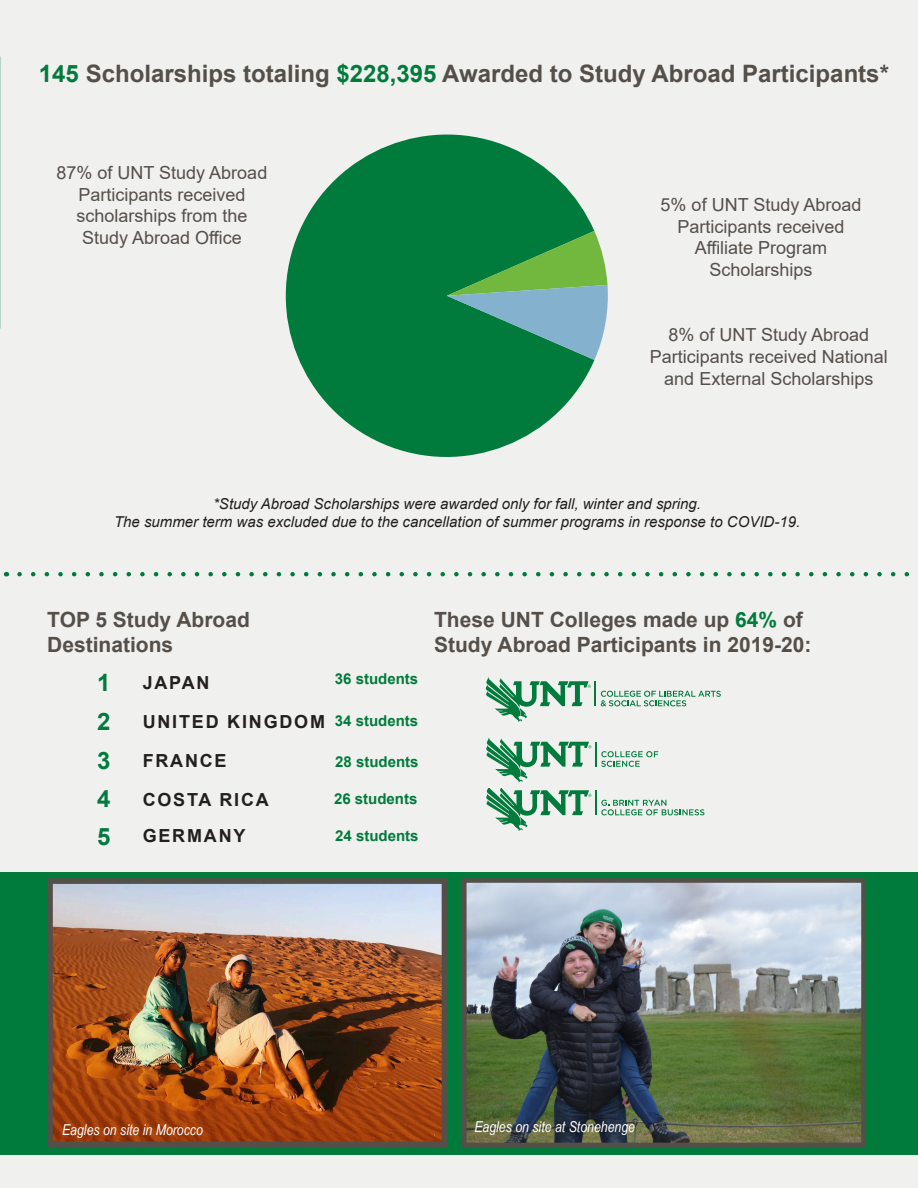
<style>
.page{position:relative;width:918px;height:1188px;background:#f0f0ef}
.page>*{position:absolute;margin:0;border:0;box-sizing:border-box;transform-origin:0 0}
.t1{font:700 24px "Arial";color:#554f49}
.t2{font:700 24px "Arial";color:#007b3b}
.t3{font:700 21px/25.2px "Arial";color:#554f49}
.t4{font:18px/21.6px "Arial";color:#554f49;text-align:center}
.t5{font:700 18px "Arial";letter-spacing:.1em;color:#231f20}
.t6{font:italic 15px "Arial";color:#231f20}
.t7{font:700 15px "Arial";color:#007b3b}
.t8{font:italic 15px "Arial Narrow";color:#fff}
.s1{color:#007b3b}
</style>
<div class="page">
<div style="left:0;top:873px;width:918px;height:282px;background:#007b3b"></div>
<svg style="left:285px;top:134px;width:310px;height:323px;fill:#007b3c"></svg>
<svg style="left:447px;top:187px;width:161px;height:173px;background:#3f9868"></svg>
<svg style="left:20px;top:572px;width:889px;height:4px"></svg>
<svg style="left:601px;top:691px;width:120px;height:15px"></svg>
<hr style="left:594px;top:681px;width:2px;height:25px;background:#007b3b">
<svg style="left:485px;top:677px;width:106px;height:45px"></svg>
<svg style="left:486px;top:737px;width:218px;height:94px"></svg>
<img style="left:467px;top:883px;width:394px;height:259px">
<div style="left:462px;top:878px;width:404px;height:269px;border:4px solid #554f49"></div>
<img style="left:54px;top:885px;width:386px;height:255px">
<div style="left:47px;top:878px;width:400px;height:269px;border:6px solid #554f49"></div>
<p class="t1" style="left:39px;top:57px;width:852px"><span class="s1">145</span> Scholarships totaling <span class="s1">$228,395</span> Awarded to Study Abroad Participants*</p>
<p class="t4" style="left:57px;top:162px;width:212px">87% of UNT Study Abroad<br>Participants received scholarships from the<br>Study Abroad Office</p>
<p class="t4" style="left:661px;top:194px;width:202px">5% of UNT Study Abroad<br>Participants received</p>
<p class="t4" style="left:695px;top:237px;width:134px">Affiliate Program</p>
<p class="t4" style="left:710px;top:259px;width:105px">Scholarships</p>
<p class="t4" style="left:650px;top:324px;width:240px">8% of UNT Study Abroad<br>Participants received National and External Scholarships</p>
<p class="t6" style="left:213px;top:494px;width:489px">*Study Abroad Scholarships were awarded only for fall, winter and spring.</p>
<p class="t6" style="left:114px;top:512px;width:688px">The summer term was excluded due to the cancellation of summer programs in response to COVID-19.</p>
<p class="t3" style="left:47px;top:607px;width:204px">TOP 5 Study Abroad</p>
<p class="t3" style="left:47px;top:632px;width:128px">Destinations</p>
<p class="t2" style="left:97px;top:666px;width:15px">1</p>
<p class="t5" style="left:143px;top:670px;width:68px">JAPAN</p>
<p class="t2" style="left:97px;top:705px;width:15px">2</p>
<p class="t5" style="left:143px;top:709px;width:184px">UNITED KINGDOM</p>
<p class="t2" style="left:97px;top:744px;width:15px">3</p>
<p class="t5" style="left:143px;top:748px;width:85px">FRANCE</p>
<p class="t2" style="left:97px;top:781px;width:15px">4</p>
<p class="t5" style="left:143px;top:787px;width:128px">COSTA RICA</p>
<p class="t2" style="left:97px;top:819px;width:15px">5</p>
<p class="t5" style="left:143px;top:823px;width:104px">GERMANY</p>
<p class="t7" style="left:335px;top:669px;width:85px">36 students</p>
<p class="t7" style="left:335px;top:711px;width:85px">34 students</p>
<p class="t7" style="left:335px;top:751px;width:85px">28 students</p>
<p class="t7" style="left:334px;top:788px;width:85px">26 students</p>
<p class="t7" style="left:335px;top:825px;width:85px">24 students</p>
<p class="t3" style="left:434px;top:607px;width:379px">These UNT Colleges made up <span class="s1">64%</span> of<br>Study Abroad Participants in 2019-20:</p>
<p class="t8" style="left:62px;top:1119px;width:142px">Eagles on site in Morocco</p>
<p class="t8" style="left:474px;top:1116px;width:162px">Eagles on site at Stonehenge</p>
</div>
